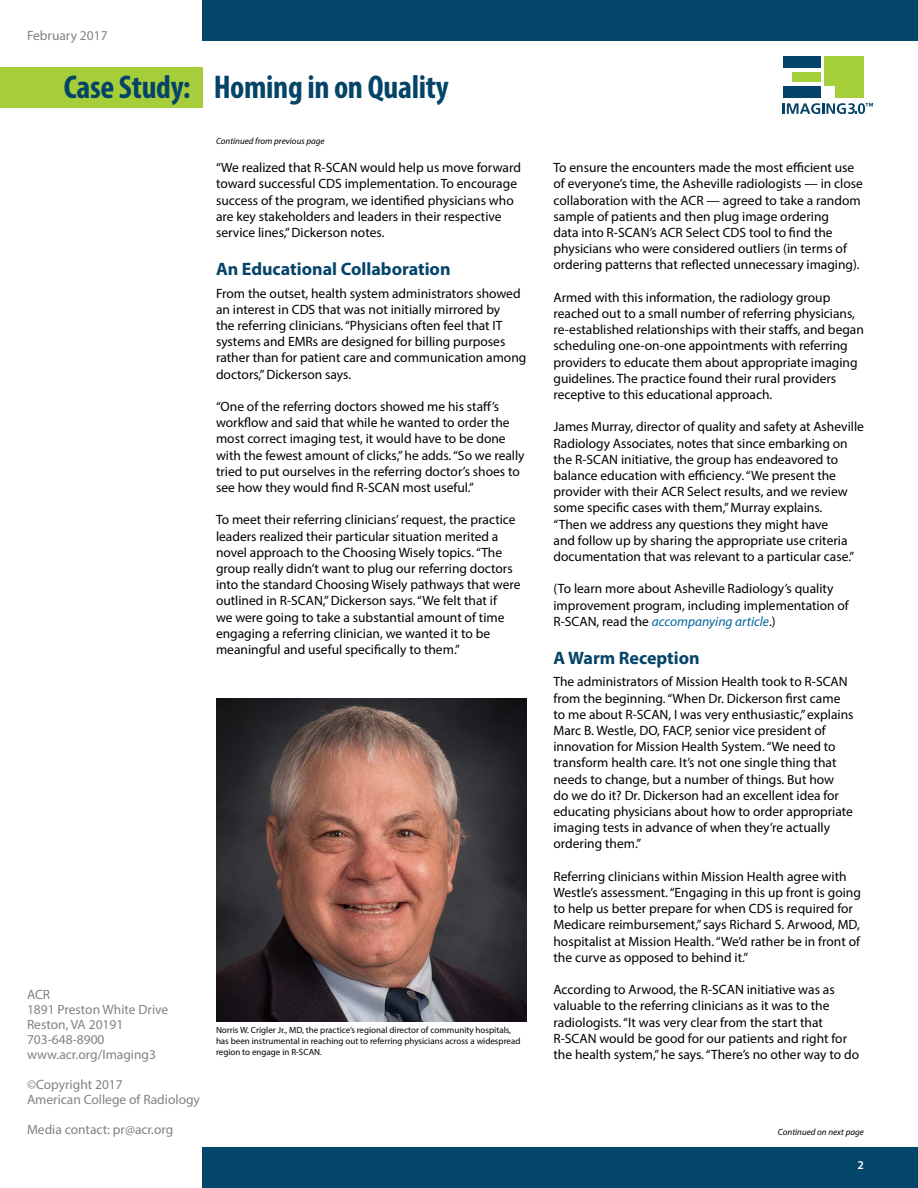
<style>
.page{position:relative;width:918px;height:1188px;background:#fff}
.page>*{position:absolute;margin:0;border:0;box-sizing:border-box;transform-origin:0 0}
.t1{font:700 condensed 33px "Myriad Pro";letter-spacing:-.01em;color:#054469}
.t2{font:700 18px "Myriad Pro";color:#054469}
.t3{font:13.5px/16.2px "Myriad Pro";color:#000}
.t4{font:13.5px/15px "Myriad Pro";color:#808285}
.t5{font:600 12px "Myriad Pro";color:#fff}
.t6{font:9px/10.8px "Myriad Pro";color:#000}
.t7{font:italic 9px "Myriad Pro";color:#000}
.s1{font-style:italic;color:#0065a0}
</style>
<div class="page">
<div style="left:202px;top:0;width:716px;height:40px;background:#04456a"></div>
<div style="left:0;top:68px;width:202px;height:40px;background:#a6ce3a"></div>
<div style="left:202px;top:1148px;width:716px;height:40px;background:#04456a"></div>
<div style="left:783px;top:56px;width:38px;height:11px;background:#054469"></div>
<div style="left:792px;top:73px;width:29px;height:9px;background:#a5ce3b"></div>
<div style="left:783px;top:86px;width:38px;height:12px;background:#054469"></div>
<div style="left:824px;top:56px;width:40px;height:41px;background:#a5ce3b"></div>
<svg style="left:783px;top:103px;width:90px;height:11px"></svg>
<div style="left:824px;top:86px;width:11px;height:12px;background:#fff;border:1px solid #fff"></div>
<img style="left:216px;top:698px;width:310px;height:324px">
<p class="t4" style="left:27px;top:28px;width:82px">February 2017</p>
<h1 class="t1" style="left:64px;top:67px;width:387px">Case Study: Homing in on Quality</h1>
<p class="t7" style="left:216px;top:136px;width:110px">Continued from previous page</p>
<p class="t3" style="left:216px;top:159px;width:306px">“We realized that R-SCAN would help us move forward toward successful CDS implementation. To encourage success of the program, we identified physicians who are key stakeholders and leaders in their respective service lines,” Dickerson notes.</p>
<h2 class="t2" style="left:216px;top:257px;width:236px">An Educational Collaboration</h2>
<p class="t3" style="left:216px;top:285px;width:312px">From the outset, health system administrators showed an interest in CDS that was not initially mirrored by<br>the referring clinicians. “Physicians often feel that IT systems and EMRs are designed for billing purposes rather than for patient care and communication among doctors,” Dickerson says.</p>
<p class="t3" style="left:216px;top:398px;width:310px">“One of the referring doctors showed me his staff’s workflow and said that while he wanted to order the most correct imaging test, it would have to be done with the fewest amount of clicks,” he adds. “So we really tried to put ourselves in the referring doctor’s shoes to see how they would find R-SCAN most useful.”</p>
<p class="t3" style="left:216px;top:512px;width:306px">To meet their referring clinicians’ request, the practice leaders realized their particular situation merited a novel approach to the Choosing Wisely topics. “The group really didn’t want to plug our referring doctors into the standard Choosing Wisely pathways that were outlined in R-SCAN,” Dickerson says. “We felt that if<br>we were going to take a substantial amount of time engaging a referring clinician, we wanted it to be meaningful and useful specifically to them.”</p>
<p class="t4" style="left:27px;top:987px;width:143px">ACR<br>1891 Preston White Drive<br>Reston, VA 20191<br>703-648-8900 www.acr.org/Imaging3</p>
<p class="t4" style="left:27px;top:1077px;width:175px">©Copyright 2017<br>American College of Radiology</p>
<p class="t4" style="left:27px;top:1122px;width:148px">Media contact: pr@acr.org</p>
<p class="t6" style="left:216px;top:1025px;width:306px">Norris W. Crigler Jr., MD, the practice’s regional director of community hospitals, has been instrumental in reaching out to referring physicians across a widespread region to engage in R-SCAN.</p>
<p class="t3" style="left:554px;top:159px;width:311px">To ensure the encounters made the most efficient use of everyone’s time, the Asheville radiologists — in close collaboration with the ACR — agreed to take a random sample of patients and then plug image ordering<br>data into R-SCAN’s ACR Select CDS tool to find the physicians who were considered outliers (in terms of ordering patterns that reflected unnecessary imaging).</p>
<p class="t3" style="left:554px;top:289px;width:312px">Armed with this information, the radiology group reached out to a small number of referring physicians, re-established relationships with their staffs, and began scheduling one-on-one appointments with referring providers to educate them about appropriate imaging guidelines. The practice found their rural providers receptive to this educational approach.</p>
<p class="t3" style="left:554px;top:418px;width:312px">James Murray, director of quality and safety at Asheville Radiology Associates, notes that since embarking on the R-SCAN initiative, the group has endeavored to balance education with efficiency. “We present the provider with their ACR Select results, and we review some specific cases with them,” Murray explains.<br>“Then we address any questions they might have<br>and follow up by sharing the appropriate use criteria documentation that was relevant to a particular case.”</p>
<p class="t3" style="left:554px;top:580px;width:297px">(To learn more about Asheville Radiology’s quality improvement program, including implementation of<br>R-SCAN, read the <span class="s1">accompanying article</span>.)</p>
<h2 class="t2" style="left:554px;top:646px;width:148px">A Warm Reception</h2>
<p class="t3" style="left:554px;top:674px;width:302px">The administrators of Mission Health took to R-SCAN from the beginning. “When Dr. Dickerson first came to me about R-SCAN, I was very enthusiastic,” explains Marc B. Westle, DO, FACP, senior vice president of innovation for Mission Health System. “We need to transform health care. It’s not one single thing that needs to change, but a number of things. But how<br>do we do it? Dr. Dickerson had an excellent idea for educating physicians about how to order appropriate imaging tests in advance of when they’re actually ordering them.”</p>
<p class="t3" style="left:554px;top:868px;width:309px">Referring clinicians within Mission Health agree with Westle’s assessment. “Engaging in this up front is going to help us better prepare for when CDS is required for Medicare reimbursement,” says Richard S. Arwood, MD, hospitalist at Mission Health. “We’d rather be in front of the curve as opposed to behind it.”</p>
<p class="t3" style="left:554px;top:981px;width:307px">According to Arwood, the R-SCAN initiative was as valuable to the referring clinicians as it was to the radiologists. “It was very clear from the start that R-SCAN would be good for our patients and right for the health system,” he says. “There’s no other way to do</p>
<p class="t7" style="left:778px;top:1126px;width:88px">Continued on next page</p>
<p class="t5" style="left:858px;top:1157px;width:8px">2</p>
</div>
